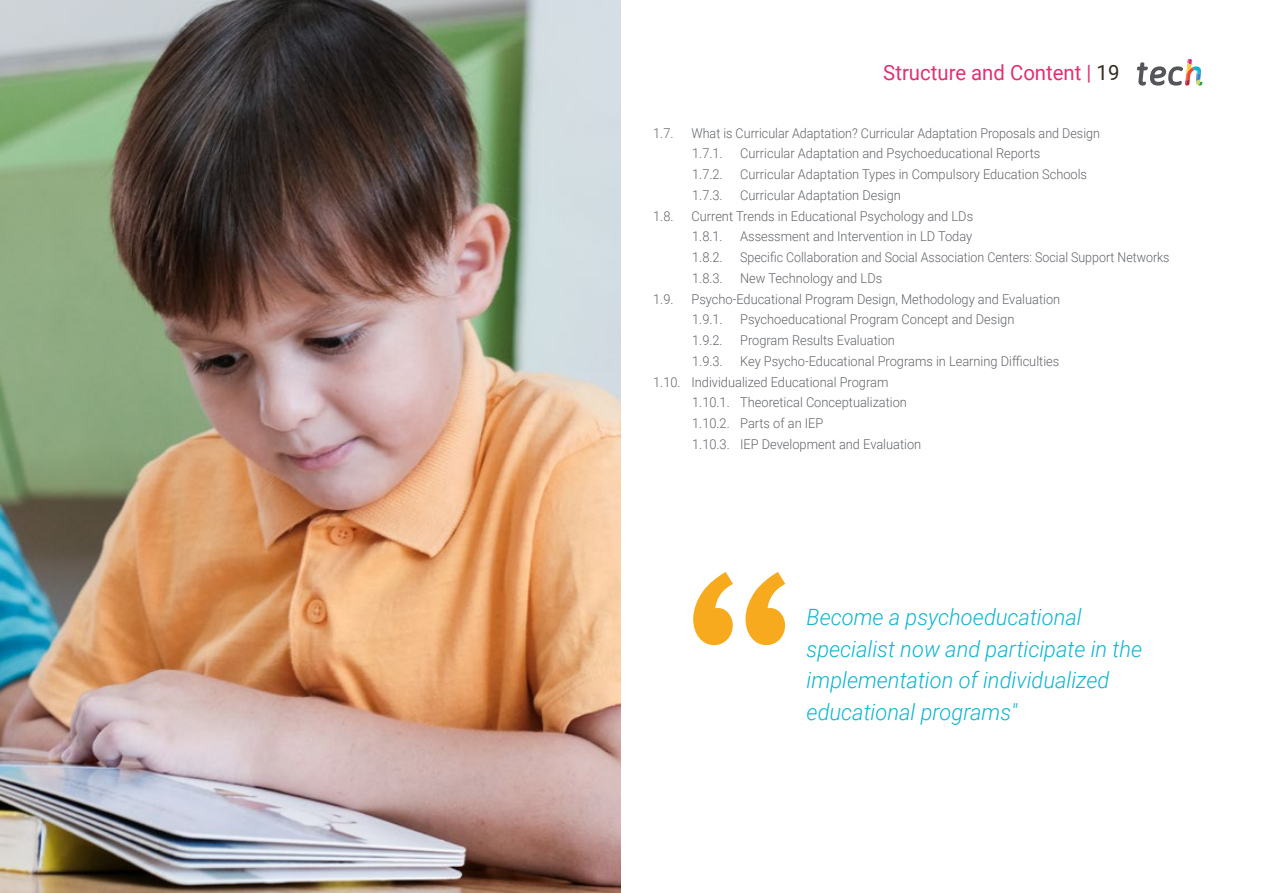
<style>
.page{position:relative;width:1263px;height:893px;background:#fff}
.page>*{position:absolute;margin:0;border:0;box-sizing:border-box;transform-origin:0 0}
.t1{font:italic 300 22.5px/31.5px "Roboto";color:#0fb6cf}
.t2{font:21px "Roboto";color:#df3174}
.t3{font:300 13.5px/20.7px "Roboto";color:#61646a;scale:.95 1}
.t4{font:300 13.5px/20.7px "Roboto";color:#61646a;scale:.93 1}
.t5{font:300 13.5px "Roboto";color:#61646a;scale:.92 1}
.s1{color:#312e20}
</style>
<div class="page">
<svg style="left:1137px;top:59px;width:65px;height:27px"></svg>
<img style="left:0;top:0;width:621px;height:893px">
<svg style="left:693px;top:572px;width:92px;height:73px"></svg>
<h2 class="t2" style="left:883px;top:57px;width:238px">Structure and Content | <span class="s1">19</span></h2>
<p class="t3" style="left:653px;top:122px;width:23px">1.7.</p>
<p class="t4" style="left:691px;top:122px;width:441px">What is Curricular Adaptation? Curricular Adaptation Proposals and Design<br>1.7.1.</p>
<p class="t3" style="left:740px;top:143px;width:317px">Curricular Adaptation and Psychoeducational Reports</p>
<p class="t3" style="left:692px;top:164px;width:34px">1.7.2.</p>
<p class="t3" style="left:740px;top:164px;width:367px">Curricular Adaptation Types in Compulsory Education Schools</p>
<p class="t3" style="left:692px;top:184px;width:34px">1.7.3.</p>
<p class="t3" style="left:740px;top:184px;width:171px">Curricular Adaptation Design</p>
<p class="t3" style="left:653px;top:205px;width:23px">1.8.</p>
<p class="t3" style="left:691px;top:205px;width:298px">Current Trends in Educational Psychology and LDs<br>1.8.1.</p>
<p class="t3" style="left:740px;top:226px;width:246px">Assessment and Intervention in LD Today</p>
<p class="t3" style="left:692px;top:247px;width:34px">1.8.2.</p>
<p class="t5" style="left:740px;top:248px;width:468px">Specific Collaboration and Social Association Centers: Social Support Networks</p>
<p class="t3" style="left:692px;top:267px;width:34px">1.8.3.</p>
<p class="t3" style="left:740px;top:267px;width:151px">New Technology and LDs</p>
<p class="t3" style="left:653px;top:288px;width:23px">1.9.</p>
<p class="t3" style="left:691px;top:288px;width:390px">Psycho-Educational Program Design, Methodology and Evaluation<br>1.9.1.</p>
<p class="t3" style="left:740px;top:309px;width:290px">Psychoeducational Program Concept and Design</p>
<p class="t3" style="left:692px;top:330px;width:34px">1.9.2.</p>
<p class="t3" style="left:740px;top:330px;width:164px">Program Results Evaluation</p>
<p class="t3" style="left:692px;top:350px;width:34px">1.9.3.</p>
<p class="t3" style="left:740px;top:350px;width:337px">Key Psycho-Educational Programs in Learning Difficulties</p>
<p class="t3" style="left:653px;top:371px;width:249px">1.10. Individualized Educational Program</p>
<p class="t3" style="left:692px;top:392px;width:228px">1.10.1. Theoretical Conceptualization</p>
<p class="t3" style="left:692px;top:413px;width:140px">1.10.2. Parts of an IEP</p>
<p class="t3" style="left:692px;top:433px;width:243px">1.10.3. IEP Development and Evaluation</p>
<h1 class="t1" style="left:807px;top:601px;width:337px">Become a psychoeducational specialist now and participate in the implementation of individualized educational programs"</h1>
</div>
